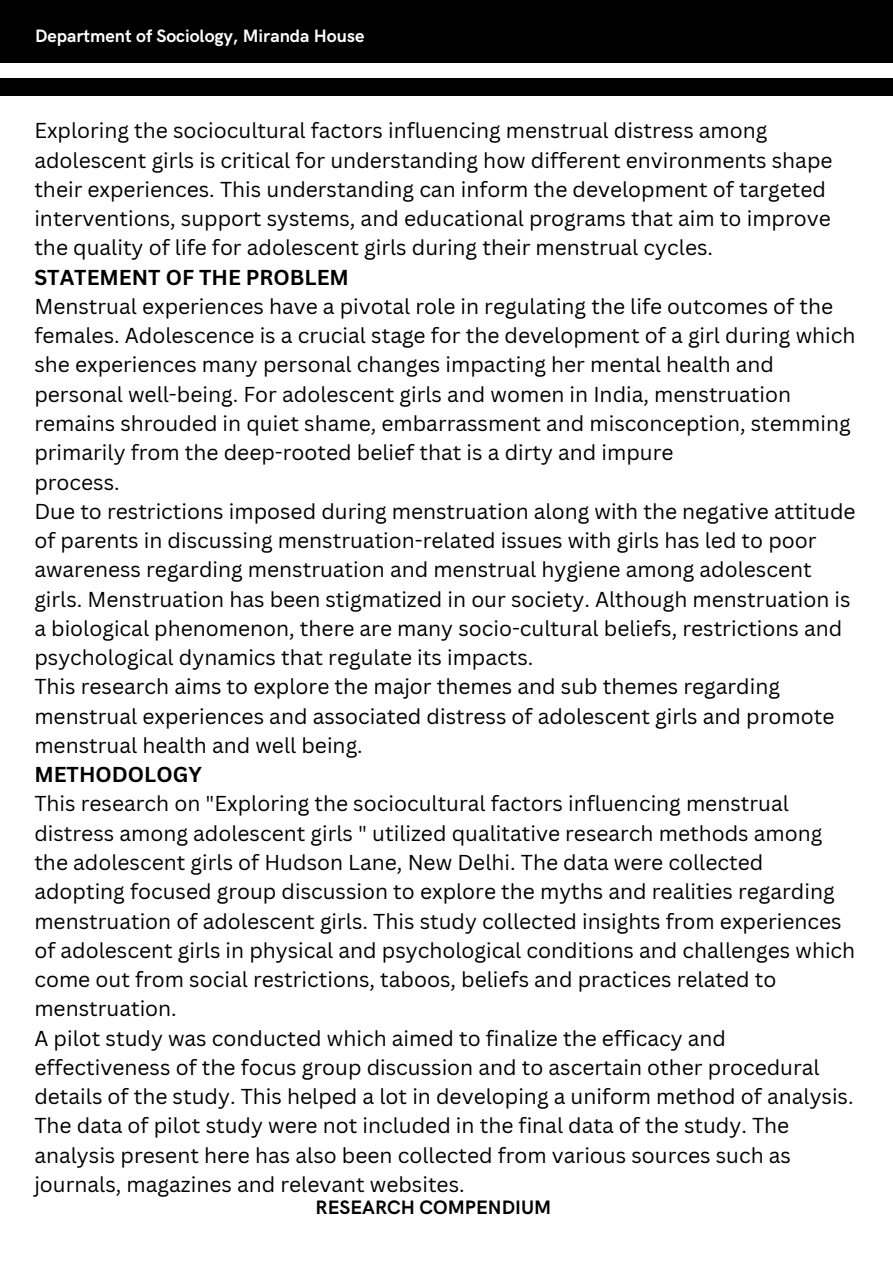
<style>
.page{position:relative;width:893px;height:1264px;background:#fff}
.page>*{position:absolute;margin:0;border:0;box-sizing:border-box;transform-origin:0 0}
.t1{font:21px/29.2px "Canva Sans";color:#000}
.t2{font:700 19.5px "HK Grotesk";color:#000}
.t3{font:700 18px "HK Grotesk";color:#fff}
.s1{font-weight:700}
</style>
<div class="page">
<div style="left:0;top:0;width:892px;height:63px;background:#000"></div>
<div style="left:0;top:78px;width:892px;height:17px;background:#000"></div>
<h2 class="t3" style="left:35px;top:26px;width:331px">Department of Sociology, Miranda House</h2>
<p class="t1" style="left:34px;top:116px;width:822px">Exploring the sociocultural factors influencing menstrual distress among adolescent girls is critical for understanding how different environments shape their experiences. This understanding can inform the development of targeted interventions, support systems, and educational programs that aim to improve the quality of life for adolescent girls during their menstrual cycles.<br><span class="s1">STATEMENT OF THE PROBLEM<br></span>Menstrual experiences have a pivotal role in regulating the life outcomes of the females. Adolescence is a crucial stage for the development of a girl during which she experiences many personal changes impacting her mental health and personal well-being. For adolescent girls and women in India, menstruation remains shrouded in quiet shame, embarrassment and misconception, stemming primarily from the deep-rooted belief that is a dirty and impure<br>process.<br>Due to restrictions imposed during menstruation along with the negative attitude of parents in discussing menstruation-related issues with girls has led to poor awareness regarding menstruation and menstrual hygiene among adolescent girls. Menstruation has been stigmatized in our society. Although menstruation is a biological phenomenon, there are many socio-cultural beliefs, restrictions and psychological dynamics that regulate its impacts.<br>This research aims to explore the major themes and sub themes regarding menstrual experiences and associated distress of adolescent girls and promote menstrual health and well being.<br><span class="s1">METHODOLOGY<br></span>This research on "Exploring the sociocultural factors influencing menstrual distress among adolescent girls " utilized qualitative research methods among the adolescent girls of Hudson Lane, New Delhi. The data were collected adopting focused group discussion to explore the myths and realities regarding menstruation of adolescent girls. This study collected insights from experiences of adolescent girls in physical and psychological conditions and challenges which come out from social restrictions, taboos, beliefs and practices related to menstruation.<br>A pilot study was conducted which aimed to finalize the efficacy and effectiveness of the focus group discussion and to ascertain other procedural details of the study. This helped a lot in developing a uniform method of analysis.<br>The data of pilot study were not included in the final data of the study. The analysis present here has also been collected from various sources such as journals, magazines and relevant websites.</p>
<h1 class="t2" style="left:315px;top:1196px;width:237px">RESEARCH COMPENDIUM</h1>
</div>
